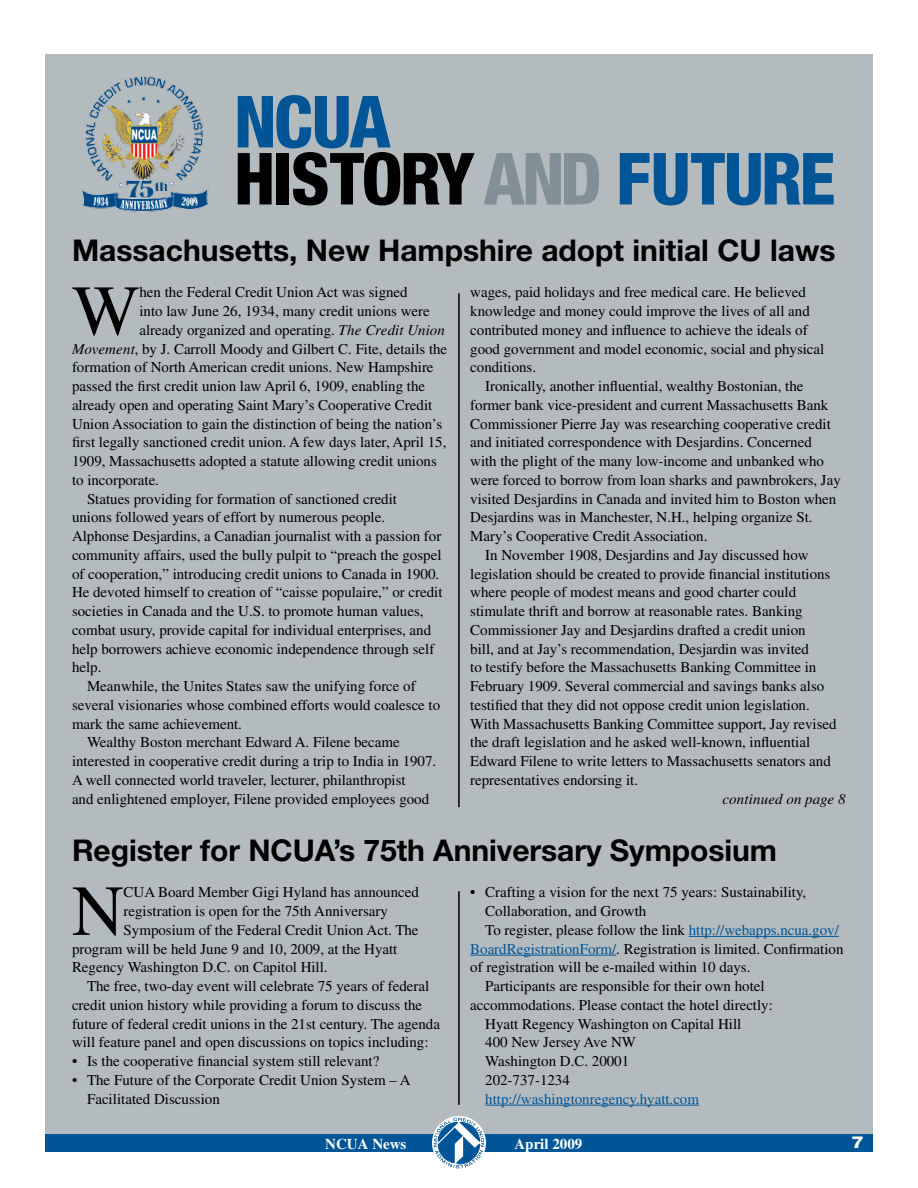
<style>
.page{position:relative;width:918px;height:1188px;background:#fff}
.page>*{position:absolute;margin:0;border:0;box-sizing:border-box;transform-origin:0 0}
.t1{font:800 condensed 72px/57px "Helvetica Neue";letter-spacing:-.03em;color:#005596}
.t2{font:71.7px "Times";color:#000}
.t3{font:700 30px "Helvetica Neue";color:#000}
.t4{font:800 16.5px "Helvetica Neue";color:#fff;scale:1.25 1}
.t5{font:15px/18.8px "Times";color:#000}
.t6{font:15px "Times";color:#005596}
.t7{font:700 15px "Times";color:#fff}
.t8{font:italic 15px "Times";letter-spacing:.01em;color:#000}
.s1{color:#000}
.s2{color:#828f97}
.s3{font-style:italic}
.s4{color:#005596}
</style>
<div class="page">
<div style="left:45px;top:54px;width:828px;height:1093px;background:#b4bbbf"></div>
<hr style="left:458px;top:293px;width:2px;height:514px;background:#000">
<img style="left:82px;top:76px;width:128px;height:136px">
<div style="left:45px;top:1134px;width:828px;height:18px;background:#005596"></div>
<svg style="left:432px;top:1116px;width:54px;height:54px"></svg>
<svg style="left:434px;top:1118px;width:50px;height:50px"></svg>
<hr style="left:458px;top:891px;width:2px;height:214px;background:#000">
<hr style="left:689px;top:936px;width:150px;height:1px;background:#005596">
<hr style="left:470px;top:955px;width:146px;height:1px;background:#005596">
<hr style="left:485px;top:1105px;width:214px;height:1px;background:#005596">
<h1 class="t1" style="left:234px;top:92px;width:603px">NCUA<br><span class="s1">HISTORY</span><span class="s2">AND</span> FUTURE</h1>
<h3 class="t3" style="left:72px;top:231px;width:765px">Massachusetts, New Hampshire adopt initial CU laws</h3>
<h2 class="t2" style="left:72px;top:270px;width:69px">W</h2>
<p class="t5" style="left:139px;top:283px;width:270px">hen the Federal Credit Union Act was signed</p>
<p class="t5" style="left:139px;top:302px;width:292px">into law June 26, 1934, many credit unions were</p>
<p class="t5" style="left:139px;top:320px;width:307px">already organized and operating. <span class="s3">The Credit Union</span></p>
<p class="t5" style="left:72px;top:339px;width:377px"><span class="s3">Movement</span>, by J. Carroll Moody and Gilbert C. Fite, details the</p>
<p class="t5" style="left:72px;top:358px;width:363px">formation of North American credit unions. New Hampshire</p>
<p class="t5" style="left:72px;top:377px;width:355px">passed the first credit union law April 6, 1909, enabling the</p>
<p class="t5" style="left:72px;top:395px;width:362px">already open and operating Saint Mary’s Cooperative Credit</p>
<p class="t5" style="left:72px;top:414px;width:372px">Union Association to gain the distinction of being the nation’s</p>
<p class="t5" style="left:72px;top:433px;width:376px">first legally sanctioned credit union. A few days later, April 15,</p>
<p class="t5" style="left:72px;top:452px;width:366px">1909, Massachusetts adopted a statute allowing credit unions</p>
<p class="t5" style="left:72px;top:470px;width:89px">to incorporate.</p>
<p class="t5" style="left:87px;top:489px;width:312px">Statues providing for formation of sanctioned credit</p>
<p class="t5" style="left:72px;top:508px;width:315px">unions followed years of effort by numerous people.</p>
<p class="t5" style="left:72px;top:527px;width:371px">Alphonse Desjardins, a Canadian journalist with a passion for</p>
<p class="t5" style="left:72px;top:545px;width:371px">community affairs, used the bully pulpit to “preach the gospel</p>
<p class="t5" style="left:72px;top:564px;width:369px">of cooperation,” introducing credit unions to Canada in 1900.</p>
<p class="t5" style="left:72px;top:583px;width:372px">He devoted himself to creation of “caisse populaire,” or credit</p>
<p class="t5" style="left:72px;top:602px;width:353px">societies in Canada and the U.S. to promote human values,</p>
<p class="t5" style="left:72px;top:620px;width:361px">combat usury, provide capital for individual enterprises, and</p>
<p class="t5" style="left:72px;top:639px;width:364px">help borrowers achieve economic independence through self</p>
<p class="t5" style="left:72px;top:658px;width:31px">help.</p>
<p class="t5" style="left:87px;top:677px;width:330px">Meanwhile, the Unites States saw the unifying force of</p>
<p class="t5" style="left:72px;top:695px;width:370px">several visionaries whose combined efforts would coalesce to</p>
<p class="t5" style="left:72px;top:714px;width:172px">mark the same achievement.</p>
<p class="t5" style="left:87px;top:733px;width:314px">Wealthy Boston merchant Edward A. Filene became</p>
<p class="t5" style="left:72px;top:752px;width:366px">interested in cooperative credit during a trip to India in 1907.</p>
<p class="t5" style="left:72px;top:770px;width:335px">A well connected world traveler, lecturer, philanthropist</p>
<p class="t5" style="left:72px;top:789px;width:359px">and enlightened employer, Filene provided employees good</p>
<p class="t5" style="left:470px;top:283px;width:356px">wages, paid holidays and free medical care. He believed knowledge and money could improve the lives of all and contributed money and influence to achieve the ideals of good government and model economic, social and physical conditions.</p>
<p class="t5" style="left:485px;top:377px;width:320px">Ironically, another influential, wealthy Bostonian, the</p>
<p class="t5" style="left:470px;top:395px;width:360px">former bank vice-president and current Massachusetts Bank</p>
<p class="t5" style="left:470px;top:414px;width:362px">Commissioner Pierre Jay was researching cooperative credit</p>
<p class="t5" style="left:470px;top:433px;width:343px">and initiated correspondence with Desjardins. Concerned</p>
<p class="t5" style="left:470px;top:452px;width:355px">with the plight of the many low-income and unbanked who</p>
<p class="t5" style="left:470px;top:470px;width:372px">were forced to borrow from loan sharks and pawnbrokers, Jay</p>
<p class="t5" style="left:470px;top:489px;width:368px">visited Desjardins in Canada and invited him to Boston when</p>
<p class="t5" style="left:470px;top:508px;width:344px">Desjardins was in Manchester, N.H., helping organize St.</p>
<p class="t5" style="left:470px;top:527px;width:239px">Mary’s Cooperative Credit Association.</p>
<p class="t5" style="left:485px;top:545px;width:325px">In November 1908, Desjardins and Jay discussed how</p>
<p class="t5" style="left:470px;top:564px;width:362px">legislation should be created to provide financial institutions</p>
<p class="t5" style="left:470px;top:583px;width:327px">where people of modest means and good charter could</p>
<p class="t5" style="left:470px;top:602px;width:334px">stimulate thrift and borrow at reasonable rates. Banking</p>
<p class="t5" style="left:470px;top:620px;width:337px">Commissioner Jay and Desjardins drafted a credit union</p>
<p class="t5" style="left:470px;top:639px;width:340px">bill, and at Jay’s recommendation, Desjardin was invited</p>
<p class="t5" style="left:470px;top:658px;width:348px">to testify before the Massachusetts Banking Committee in</p>
<p class="t5" style="left:470px;top:677px;width:356px">February 1909. Several commercial and savings banks also</p>
<p class="t5" style="left:470px;top:695px;width:341px">testified that they did not oppose credit union legislation.</p>
<p class="t5" style="left:470px;top:714px;width:368px">With Massachusetts Banking Committee support, Jay revised</p>
<p class="t5" style="left:470px;top:733px;width:341px">the draft legislation and he asked well-known, influential</p>
<p class="t5" style="left:470px;top:752px;width:362px">Edward Filene to write letters to Massachusetts senators and</p>
<p class="t5" style="left:470px;top:770px;width:169px">representatives endorsing it.</p>
<p class="t8" style="left:722px;top:791px;width:125px">continued on page 8</p>
<h3 class="t3" style="left:72px;top:831px;width:707px">Register for NCUA’s 75th Anniversary Symposium</h3>
<p class="t5" style="left:470px;top:883px;width:338px">• Crafting a vision for the next 75 years: Sustainability,</p>
<p class="t5" style="left:485px;top:902px;width:163px">Collaboration, and Growth</p>
<p class="t5" style="left:485px;top:920px;width:355px">To register, please follow the link <span class="s4">http://webapps.ncua.gov/</span></p>
<p class="t5" style="left:470px;top:939px;width:375px"><span class="s4">BoardRegistrationForm/</span>. Registration is limited. Confirmation</p>
<p class="t5" style="left:470px;top:958px;width:282px">of registration will be e-mailed within 10 days.</p>
<p class="t5" style="left:485px;top:977px;width:281px">Participants are responsible for their own hotel</p>
<p class="t5" style="left:470px;top:995px;width:304px">accommodations. Please contact the hotel directly:</p>
<p class="t5" style="left:485px;top:1014px;width:258px">Hyatt Regency Washington on Capital Hill</p>
<p class="t5" style="left:485px;top:1033px;width:152px">400 New Jersey Ave NW</p>
<p class="t5" style="left:485px;top:1052px;width:146px">Washington D.C. 20001</p>
<p class="t5" style="left:485px;top:1070px;width:86px">202-737-1234</p>
<p class="t6" style="left:485px;top:1090px;width:215px">http://washingtonregency.hyatt.com</p>
<h2 class="t2" style="left:72px;top:870px;width:53px">N</h2>
<p class="t5" style="left:124px;top:883px;width:297px">CUA Board Member Gigi Hyland has announced</p>
<p class="t5" style="left:124px;top:902px;width:266px">registration is open for the 75th Anniversary</p>
<p class="t5" style="left:124px;top:920px;width:297px">Symposium of the Federal Credit Union Act. The</p>
<p class="t5" style="left:72px;top:939px;width:327px">program will be held June 9 and 10, 2009, at the Hyatt</p>
<p class="t5" style="left:72px;top:958px;width:257px">Regency Washington D.C. on Capitol Hill.</p>
<p class="t5" style="left:87px;top:977px;width:344px">The free, two-day event will celebrate 75 years of federal</p>
<p class="t5" style="left:72px;top:995px;width:352px">credit union history while providing a forum to discuss the</p>
<p class="t5" style="left:72px;top:1014px;width:370px">future of federal credit unions in the 21st century. The agenda</p>
<p class="t5" style="left:72px;top:1033px;width:358px">will feature panel and open discussions on topics including:</p>
<p class="t5" style="left:72px;top:1052px;width:309px">• Is the cooperative financial system still relevant?</p>
<p class="t5" style="left:87px;top:1070px;width:325px;text-indent:-15px">• The Future of the Corporate Credit Union System – A<br>Facilitated Discussion</p>
<p class="t7" style="left:325px;top:1135px;width:83px">NCUA News</p>
<p class="t7" style="left:515px;top:1135px;width:69px">April 2009</p>
<p class="t4" style="left:851px;top:1133px;width:12px">7</p>
</div>
